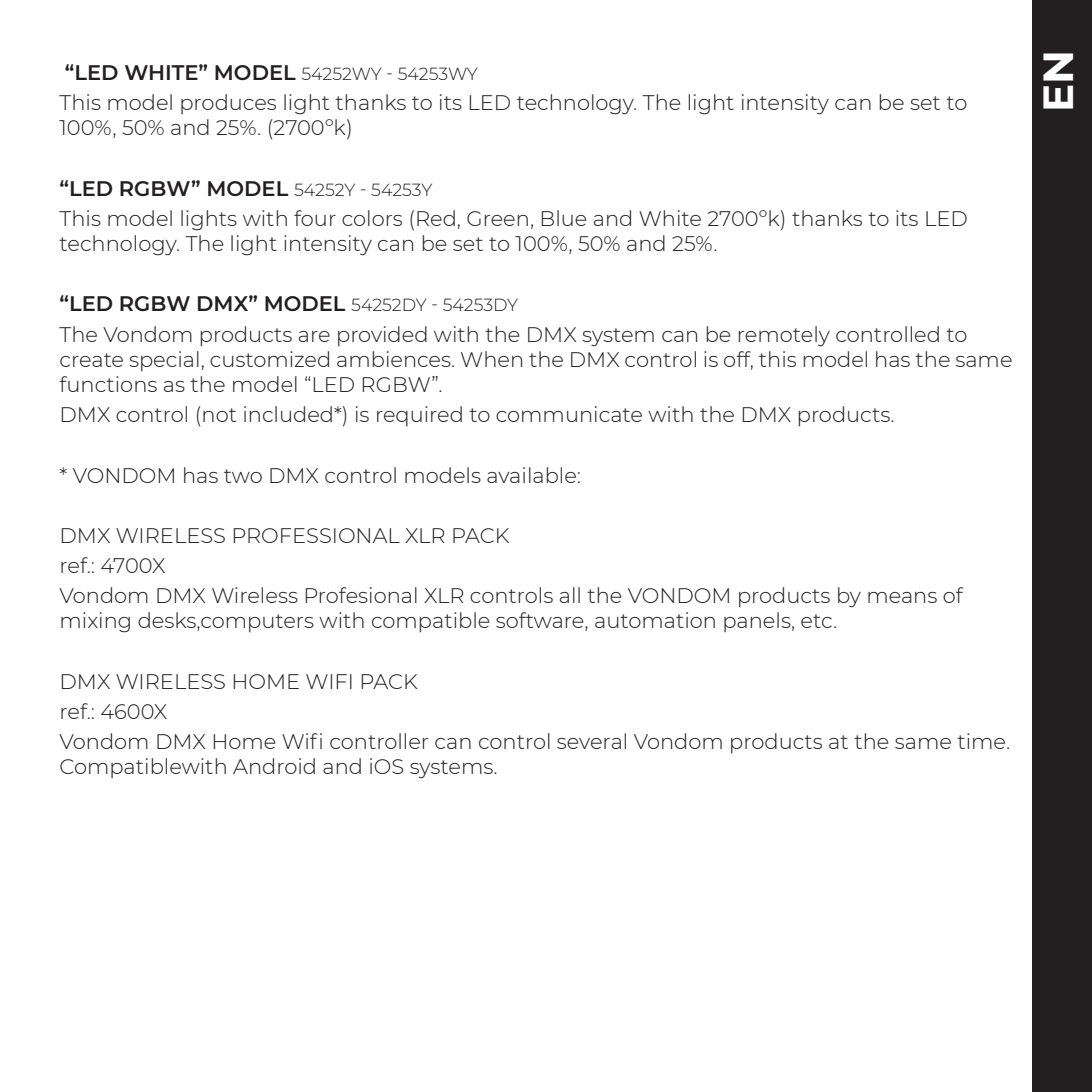
<style>
.page{position:relative;width:1092px;height:1092px;background:#fff}
.page>*{position:absolute;margin:0;border:0;box-sizing:border-box;transform-origin:0 0}
.t1{font:700 42px "Montserrat";color:#fff}
.t2{font:300 21px/25.2px "Montserrat";color:#231f20}
.t3{font:600 21px "Montserrat";color:#231f20}
.s1{font-weight:300;font-size:17.5px}
</style>
<div class="page">
<div style="left:1032px;top:0;width:59px;height:1091px;background:#231f20"></div>
<p class="t3" style="left:65px;top:58px;width:414px">“LED WHITE” MODEL <span class="s1">54252WY - 54253WY</span></p>
<p class="t2" style="left:60px;top:89px;width:909px">This model produces light thanks to its LED technology. The light intensity can be set to<br>100%, 50% and 25%. (2700ºk)</p>
<p class="t3" style="left:60px;top:173px;width:374px">“LED RGBW” MODEL <span class="s1">54252Y - 54253Y</span></p>
<p class="t2" style="left:60px;top:205px;width:909px">This model lights with four colors (Red, Green, Blue and White 2700ºk) thanks to its LED technology. The light intensity can be set to 100%, 50% and 25%.</p>
<p class="t3" style="left:60px;top:289px;width:460px">“LED RGBW DMX” MODEL <span class="s1">54252DY - 54253DY</span></p>
<p class="t2" style="left:60px;top:321px;width:954px">The Vondom products are provided with the DMX system can be remotely controlled to create special, customized ambiences. When the DMX control is off, this model has the same functions as the model “LED RGBW”.</p>
<p class="t2" style="left:60px;top:401px;width:836px">DMX control (not included*) is required to communicate with the DMX products.</p>
<p class="t2" style="left:60px;top:462px;width:523px">* VONDOM has two DMX control models available:</p>
<p class="t2" style="left:60px;top:522px;width:451px">DMX WIRELESS PROFESSIONAL XLR PACK</p>
<p class="t2" style="left:60px;top:552px;width:107px">ref.: 4700X</p>
<p class="t2" style="left:60px;top:582px;width:904px">Vondom DMX Wireless Profesional XLR controls all the VONDOM products by means of mixing desks,computers with compatible software, automation panels, etc.</p>
<p class="t2" style="left:60px;top:668px;width:360px">DMX WIRELESS HOME WIFI PACK</p>
<p class="t2" style="left:60px;top:698px;width:109px">ref.: 4600X</p>
<p class="t2" style="left:60px;top:728px;width:952px">Vondom DMX Home Wifi controller can control several Vondom products at the same time.<br>Compatiblewith Android and iOS systems.</p>
<p class="t1" style="left:1027px;top:112px;width:64px;rotate:-90deg">EN</p>
</div>
